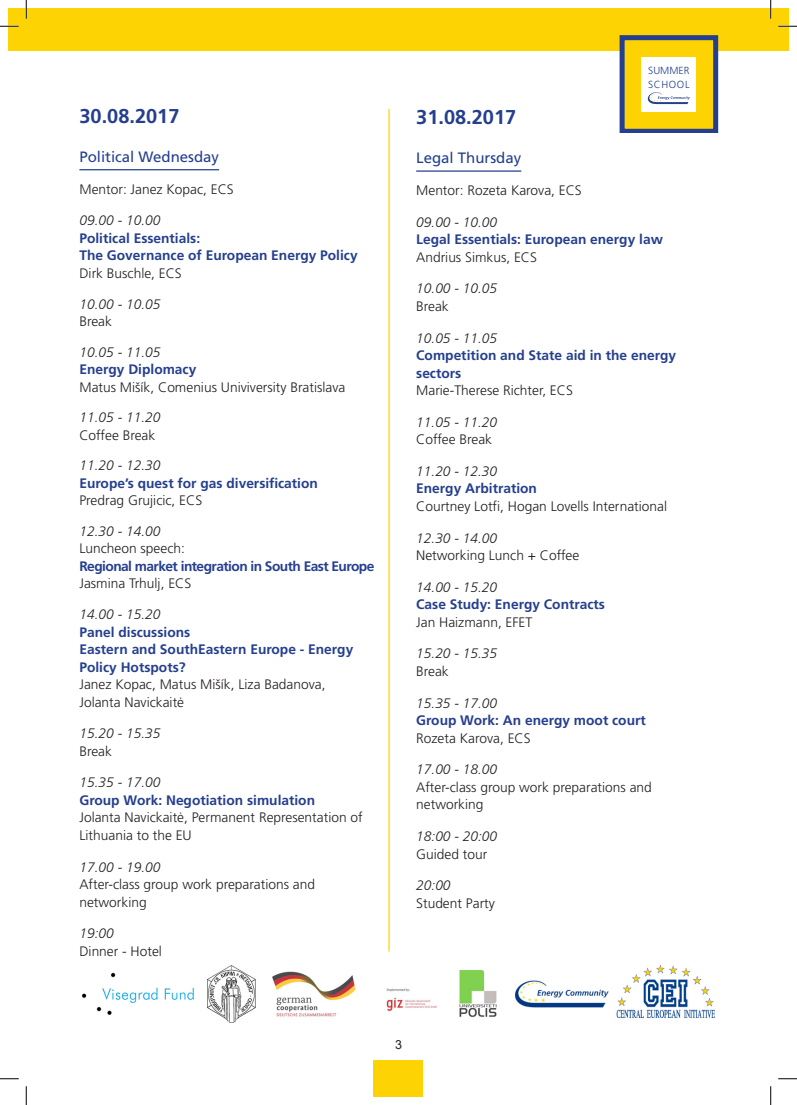
<style>
.page{position:relative;width:797px;height:1105px;background:#fff}
.page>*{position:absolute;margin:0;border:0;box-sizing:border-box;transform-origin:0 0}
.Tekst_datum{font:700 20px "Frutiger LT Pro";color:#253f8e}
.Tekst_welcome{font:15px "Frutiger LT Pro";color:#253f8e}
.Tekst_autori{font:300 13.75px/17.5px "Frutiger LT Pro";color:#231f20}
.Tekst_bold{font:700 13.75px/17.5px "Frutiger LT Pro";color:#253f8e}
.Tekst_datum_italic{font:italic 300 13.75px "Frutiger LT Pro";color:#231f20}
.Tekst_bold-2{font:700 13.75px "Frutiger LT Pro";letter-spacing:-.04em;color:#253f8e}
.Broj_strane{font:12.5px "Arial";color:#231f20}
.t1{font:300 10.25px/14.4px "Frutiger LT Pro";letter-spacing:.03em;color:#253f8e}
</style>
<div class="page">
<div style="left:26px;top:9px;width:762px;height:42px;background:#fed304"></div>
<div style="left:373px;top:1060px;width:50px;height:36px;background:#fed304"></div>
<svg style="left:619px;top:35px;width:99px;height:97px"></svg>
<img style="left:82px;top:966px;width:633px;height:57px">
<div style="left:9px;top:9px;width:17px;height:42px;background:#fed304"></div>
<hr style="left:79px;top:169px;width:140px;height:1px;background:#253f8e">
<hr style="left:388px;top:109px;width:1px;height:842px;background:#fed304">
<hr style="left:416px;top:170px;width:105px;height:2px;background:#253f8e">
<svg style="left:0;top:25px;width:19px;height:2px"></svg>
<svg style="left:778px;top:25px;width:19px;height:2px"></svg>
<svg style="left:0;top:1078px;width:19px;height:1px"></svg>
<svg style="left:778px;top:1078px;width:19px;height:1px"></svg>
<svg style="left:25px;top:0;width:2px;height:19px"></svg>
<svg style="left:25px;top:1086px;width:2px;height:19px"></svg>
<svg style="left:770px;top:0;width:1px;height:19px"></svg>
<svg style="left:770px;top:1086px;width:1px;height:19px"></svg>
<p class="Tekst_datum" style="left:79px;top:104px;width:102px">30.08.2017</p>
<p class="Tekst_welcome" style="left:79px;top:148px;width:141px">Political Wednesday</p>
<p class="Tekst_autori" style="left:79px;top:180px;width:156px">Mentor: Janez Kopac, ECS</p>
<p class="Tekst_datum_italic" style="left:79px;top:213px;width:83px">09.00 - 10.00</p>
<p class="Tekst_bold" style="left:79px;top:229px;width:122px">Political Essentials:</p>
<p class="Tekst_bold" style="left:79px;top:247px;width:280px">The Governance of European Energy Policy</p>
<p class="Tekst_autori" style="left:79px;top:264px;width:104px">Dirk Buschle, ECS</p>
<p class="Tekst_datum_italic" style="left:79px;top:296px;width:83px">10.00 - 10.05</p>
<p class="Tekst_autori" style="left:79px;top:313px;width:34px">Break</p>
<p class="Tekst_datum_italic" style="left:79px;top:344px;width:83px">10.05 - 11.05</p>
<p class="Tekst_bold" style="left:79px;top:361px;width:118px">Energy Diplomacy</p>
<p class="Tekst_autori" style="left:79px;top:378px;width:267px">Matus Mišík, Comenius Univiversity Bratislava</p>
<p class="Tekst_datum_italic" style="left:79px;top:409px;width:83px">11.05 - 11.20</p>
<p class="Tekst_autori" style="left:79px;top:426px;width:77px">Coffee Break</p>
<p class="Tekst_datum_italic" style="left:79px;top:458px;width:83px">11.20 - 12.30</p>
<p class="Tekst_bold" style="left:79px;top:474px;width:240px">Europe’s quest for gas diversification</p>
<p class="Tekst_autori" style="left:79px;top:492px;width:124px">Predrag Grujicic, ECS</p>
<p class="Tekst_datum_italic" style="left:79px;top:523px;width:83px">12.30 - 14.00</p>
<p class="Tekst_autori" style="left:79px;top:540px;width:107px">Luncheon speech:</p>
<p class="Tekst_bold-2" style="left:79px;top:558px;width:296px">Regional market integration in South East Europe</p>
<p class="Tekst_autori" style="left:79px;top:575px;width:113px">Jasmina Trhulj, ECS</p>
<p class="Tekst_datum_italic" style="left:79px;top:606px;width:83px">14.00 - 15.20</p>
<p class="Tekst_bold" style="left:79px;top:623px;width:112px">Panel discussions</p>
<p class="Tekst_bold" style="left:79px;top:641px;width:275px">Eastern and SouthEastern Europe - Energy<br>Policy Hotspots?</p>
<p class="Tekst_autori" style="left:79px;top:676px;width:248px">Janez Kopac, Matus Mišík, Liza Badanova,<br>Jolanta Navickaitė</p>
<p class="Tekst_datum_italic" style="left:79px;top:725px;width:83px">15.20 - 15.35</p>
<p class="Tekst_autori" style="left:79px;top:742px;width:34px">Break</p>
<p class="Tekst_datum_italic" style="left:79px;top:775px;width:83px">15.35 - 17.00</p>
<p class="Tekst_bold" style="left:79px;top:791px;width:237px">Group Work: Negotiation simulation</p>
<p class="Tekst_autori" style="left:79px;top:809px;width:285px">Jolanta Navickaitė, Permanent Representation of<br>Lithuania to the EU</p>
<p class="Tekst_datum_italic" style="left:79px;top:859px;width:83px">17.00 - 19.00</p>
<p class="Tekst_autori" style="left:79px;top:876px;width:237px">After-class group work preparations and networking</p>
<p class="Tekst_datum_italic" style="left:79px;top:925px;width:36px">19:00</p>
<p class="Tekst_autori" style="left:79px;top:942px;width:84px">Dinner - Hotel</p>
<p class="t1" style="left:648px;top:63px;width:43px">SUMMER<br>SCHOOL</p>
<p class="Tekst_datum" style="left:416px;top:105px;width:102px">31.08.2017</p>
<p class="Tekst_welcome" style="left:416px;top:149px;width:107px">Legal Thursday</p>
<p class="Tekst_autori" style="left:416px;top:182px;width:167px">Mentor: Rozeta Karova, ECS</p>
<p class="Tekst_datum_italic" style="left:416px;top:214px;width:83px">09.00 - 10.00</p>
<p class="Tekst_bold" style="left:416px;top:231px;width:248px">Legal Essentials: European energy law</p>
<p class="Tekst_autori" style="left:416px;top:248px;width:122px">Andrius Simkus, ECS</p>
<p class="Tekst_datum_italic" style="left:416px;top:281px;width:83px">10.00 - 10.05</p>
<p class="Tekst_autori" style="left:416px;top:297px;width:34px">Break</p>
<p class="Tekst_datum_italic" style="left:416px;top:330px;width:83px">10.05 - 11.05</p>
<p class="Tekst_bold" style="left:416px;top:347px;width:261px">Competition and State aid in the energy sectors</p>
<p class="Tekst_autori" style="left:416px;top:382px;width:158px">Marie-Therese Richter, ECS</p>
<p class="Tekst_datum_italic" style="left:416px;top:414px;width:83px">11.05 - 11.20</p>
<p class="Tekst_autori" style="left:416px;top:431px;width:77px">Coffee Break</p>
<p class="Tekst_datum_italic" style="left:416px;top:463px;width:83px">11.20 - 12.30</p>
<p class="Tekst_bold" style="left:416px;top:480px;width:122px">Energy Arbitration</p>
<p class="Tekst_autori" style="left:416px;top:497px;width:252px">Courtney Lotfi, Hogan Lovells International</p>
<p class="Tekst_datum_italic" style="left:416px;top:530px;width:83px">12.30 - 14.00</p>
<p class="Tekst_autori" style="left:416px;top:547px;width:165px">Networking Lunch + Coffee</p>
<p class="Tekst_datum_italic" style="left:416px;top:579px;width:83px">14.00 - 15.20</p>
<p class="Tekst_bold" style="left:416px;top:596px;width:190px">Case Study: Energy Contracts</p>
<p class="Tekst_autori" style="left:416px;top:613px;width:118px">Jan Haizmann, EFET</p>
<p class="Tekst_datum_italic" style="left:416px;top:646px;width:83px">15.20 - 15.35</p>
<p class="Tekst_autori" style="left:416px;top:663px;width:34px">Break</p>
<p class="Tekst_datum_italic" style="left:416px;top:695px;width:83px">15.35 - 17.00</p>
<p class="Tekst_bold" style="left:416px;top:712px;width:231px">Group Work: An energy moot court</p>
<p class="Tekst_autori" style="left:416px;top:729px;width:116px">Rozeta Karova, ECS</p>
<p class="Tekst_datum_italic" style="left:416px;top:762px;width:83px">17.00 - 18.00</p>
<p class="Tekst_autori" style="left:416px;top:778px;width:237px">After-class group work preparations and networking</p>
<p class="Tekst_datum_italic" style="left:416px;top:828px;width:83px">18:00 - 20:00</p>
<p class="Tekst_autori" style="left:416px;top:845px;width:73px">Guided tour</p>
<p class="Tekst_datum_italic" style="left:416px;top:877px;width:36px">20:00</p>
<p class="Tekst_autori" style="left:416px;top:894px;width:80px">Student Party</p>
<p class="Broj_strane" style="left:395px;top:1036px;width:8px">3</p>
</div>
